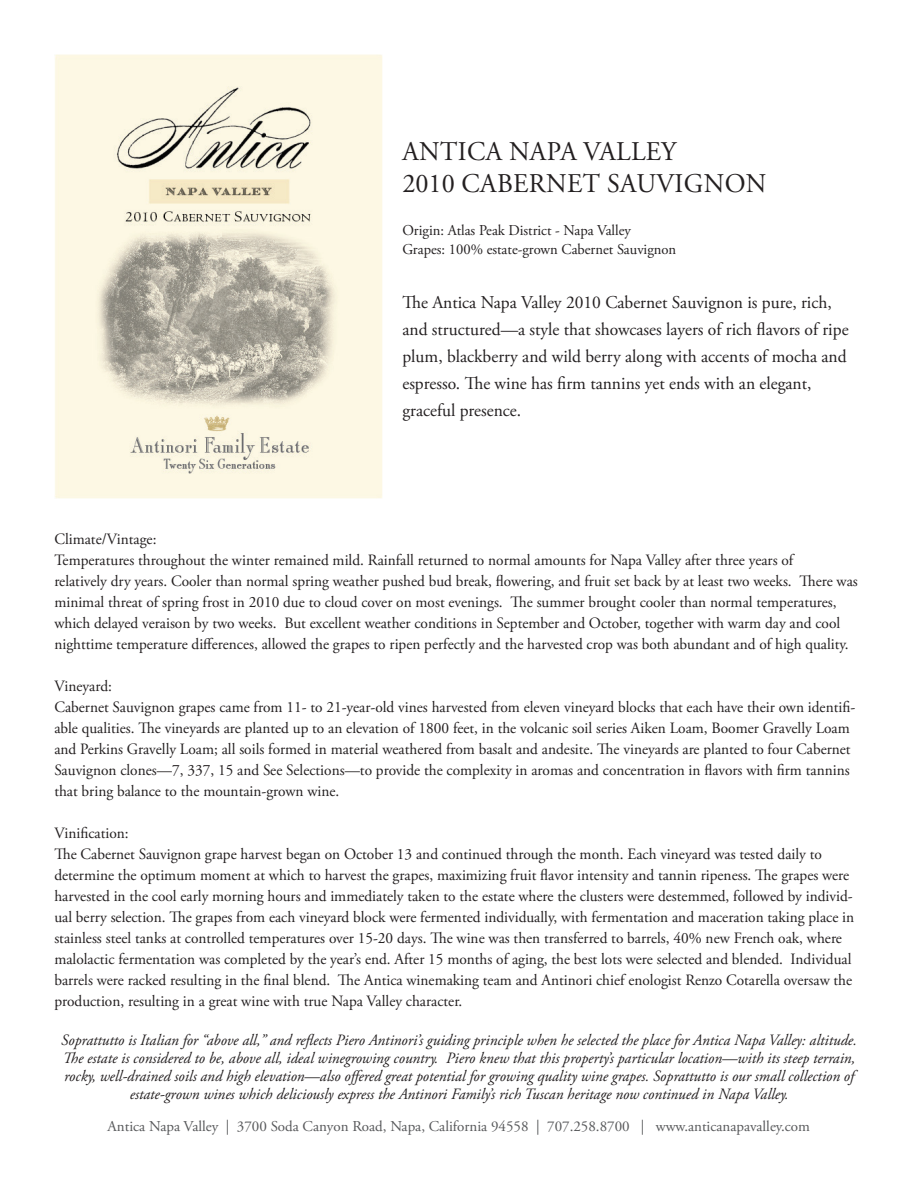
<style>
.page{position:relative;width:918px;height:1188px;background:#fff}
.page>*{position:absolute;margin:0;border:0;box-sizing:border-box;transform-origin:0 0}
.t1{font:27px/32.4px "Adobe Garamond Pro";letter-spacing:.015em;color:#231f20}
.t2{font:18px/27px "Adobe Garamond Pro";color:#231f20}
.t3{font:15.75px/21px "Adobe Garamond Pro";color:#231f20}
.t4{font:italic 15.75px/18px "Adobe Garamond Pro";color:#231f20;text-align:center}
.t5{font:15px "Adobe Garamond Pro";color:#57585a}
.t6{font:15px/19.5px "Adobe Garamond Pro";color:#231f20}
</style>
<div class="page">
<img style="left:54px;top:54px;width:328px;height:444px">
<h1 class="t1" style="left:402px;top:136px;width:366px">ANTICA NAPA VALLEY<br>2010 CABERNET SAUVIGNON</h1>
<p class="t6" style="left:402px;top:221px;width:275px">Origin: Atlas Peak District - Napa Valley<br>Grapes: 100% estate-grown Cabernet Sauvignon</p>
<p class="t2" style="left:402px;top:290px;width:448px">The Antica Napa Valley 2010 Cabernet Sauvignon is pure, rich, and structured—a style that showcases layers of rich flavors of ripe plum, blackberry and wild berry along with accents of mocha and espresso. The wine has firm tannins yet ends with an elegant, graceful presence.</p>
<p class="t3" style="left:54px;top:529px;width:805px">Climate/Vintage:<br>Temperatures throughout the winter remained mild. Rainfall returned to normal amounts for Napa Valley after three years of<br>relatively dry years. Cooler than normal spring weather pushed bud break, flowering, and fruit set back by at least two weeks. There was minimal threat of spring frost in 2010 due to cloud cover on most evenings. The summer brought cooler than normal temperatures, which delayed veraison by two weeks. But excellent weather conditions in September and October, together with warm day and cool nighttime temperature differences, allowed the grapes to ripen perfectly and the harvested crop was both abundant and of high quality.</p>
<p class="t3" style="left:54px;top:676px;width:802px">Vineyard:<br>Cabernet Sauvignon grapes came from 11- to 21-year-old vines harvested from eleven vineyard blocks that each have their own identifi&shy;able qualities. The vineyards are planted up to an elevation of 1800 feet, in the volcanic soil series Aiken Loam, Boomer Gravelly Loam and Perkins Gravelly Loam; all soils formed in material weathered from basalt and andesite. The vineyards are planted to four Cabernet Sauvignon clones—7, 337, 15 and See Selections—to provide the complexity in aromas and concentration in flavors with firm tannins that bring balance to the mountain-grown wine.</p>
<p class="t3" style="left:54px;top:823px;width:801px">Vinification:<br>The Cabernet Sauvignon grape harvest began on October 13 and continued through the month. Each vineyard was tested daily to determine the optimum moment at which to harvest the grapes, maximizing fruit flavor intensity and tannin ripeness. The grapes were harvested in the cool early morning hours and immediately taken to the estate where the clusters were destemmed, followed by individ&shy;ual berry selection. The grapes from each vineyard block were fermented individually, with fermentation and maceration taking place in stainless steel tanks at controlled temperatures over 15-20 days. The wine was then transferred to barrels, 40% new French oak, where malolactic fermentation was completed by the year’s end. After 15 months of aging, the best lots were selected and blended. Individual barrels were racked resulting in the final blend. The Antica winemaking team and Antinori chief enologist Renzo Cotarella oversaw the production, resulting in a great wine with true Napa Valley character.</p>
<p class="t4" style="left:61px;top:1032px;width:797px">Soprattutto is Italian for “above all,” and reflects Piero Antinori’s guiding principle when he selected the place for Antica Napa Valley: altitude.<br>The estate is considered to be, above all, ideal winegrowing country. Piero knew that this property’s particular location—with its steep terrain, rocky, well-drained soils and high elevation—also offered great potential for growing quality wine grapes. Soprattutto is our small collection of estate-grown wines which deliciously express the Antinori Family’s rich Tuscan heritage now continued in Napa Valley.</p>
<p class="t5" style="left:108px;top:1118px;width:704px">Antica Napa Valley | 3700 Soda Canyon Road, Napa, California 94558 | 707.258.8700 | www.anticanapavalley.com</p>
</div>
